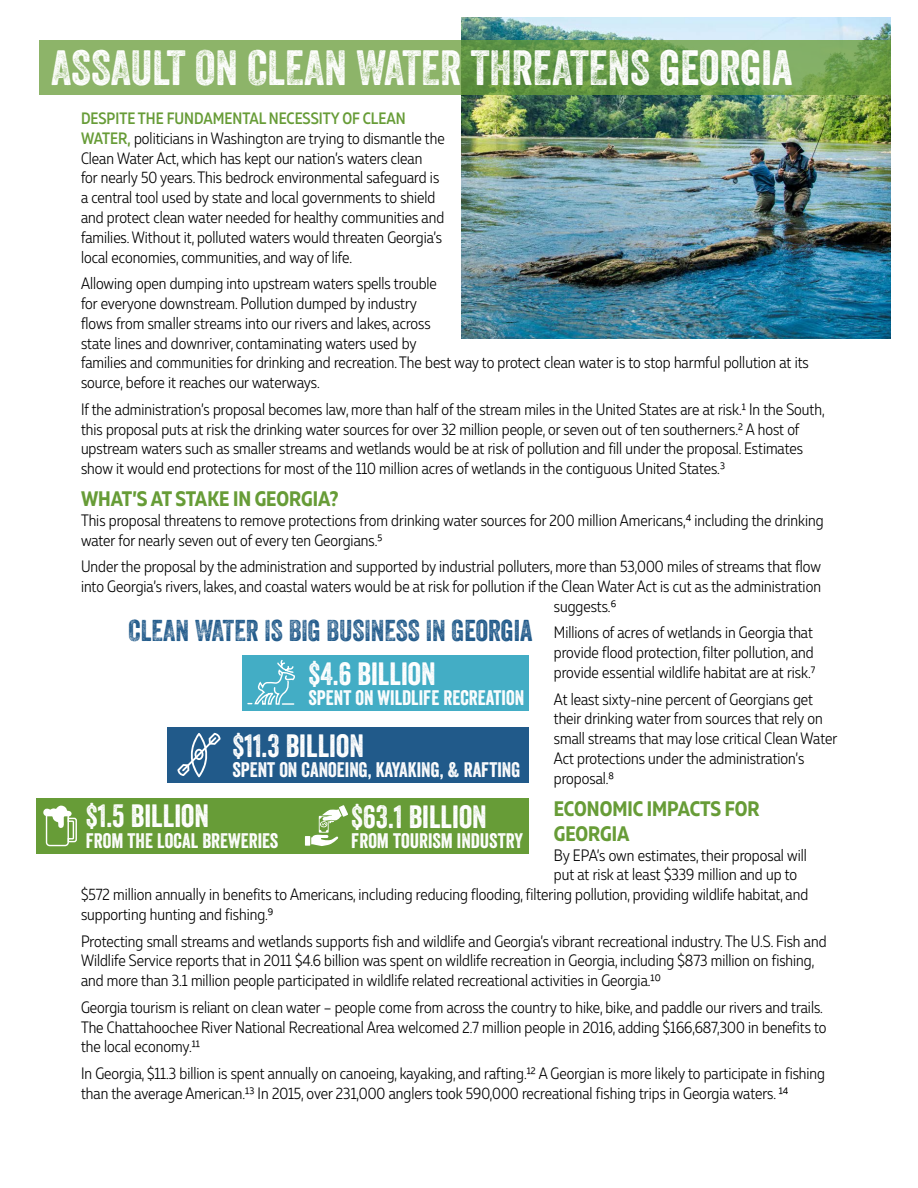
<style>
.page{position:relative;width:918px;height:1188px;background:#fff}
.page>*{position:absolute;margin:0;border:0;box-sizing:border-box;transform-origin:0 0}
.t1{font:48px "Veneer Two";color:#fff}
.t2{font:31.35px "Veneer";color:#fff}
.t3{font:29.25px "Veneer Two";color:#215a8a}
.t4{font:700 21px/25.2px "Muller Narrow";color:#679c37}
.t5{font:20.4px "Veneer";color:#fff}
.t6{font:300 16.5px/19.8px "Muller Narrow";color:#000}
.s1{font-weight:500;color:#679c37}
</style>
<div class="page">
<img style="left:461px;top:18px;width:430px;height:321px">
<div style="left:242px;top:656px;width:287px;height:55px;background:#43adc5"></div>
<svg style="left:247px;top:660px;width:48px;height:45px"></svg>
<div style="left:167px;top:728px;width:362px;height:55px;background:#215a8a"></div>
<svg style="left:177px;top:733px;width:44px;height:44px"></svg>
<div style="left:36px;top:798px;width:493px;height:55px;background:#679c37"></div>
<svg style="left:305px;top:805px;width:43px;height:41px"></svg>
<svg style="left:43px;top:805px;width:34px;height:42px"></svg>
<svg style="left:40px;top:40px;width:851px;height:55px;background:#7ba85b"></svg>
<h1 class="t1" style="left:51px;top:38px;width:743px">ASSAULT ON CLEAN WATER THREATENS GEORGIA</h1>
<p class="t6" style="left:81px;top:108px;width:365px"><span class="s1">DESPITE THE FUNDAMENTAL NECESSITY OF CLEAN WATER,</span> politicians in Washington are trying to dismantle the Clean Water Act, which has kept our nation’s waters clean<br>for nearly 50 years. This bedrock environmental safeguard is a central tool used by state and local governments to shield and protect clean water needed for healthy communities and families. Without it, polluted waters would threaten Georgia’s local economies, communities, and way of life.</p>
<p class="t6" style="left:81px;top:274px;width:729px">Allowing open dumping into upstream waters spells trouble<br>for everyone downstream. Pollution dumped by industry<br>flows from smaller streams into our rivers and lakes, across<br>state lines and downriver, contaminating waters used by<br>families and communities for drinking and recreation. The best way to protect clean water is to stop harmful pollution at its source, before it reaches our waterways.</p>
<p class="t6" style="left:81px;top:399px;width:745px">If the administration’s proposal becomes law, more than half of the stream miles in the United States are at risk.1 In the South, this proposal puts at risk the drinking water sources for over 32 million people, or seven out of ten southerners.2 A host of upstream waters such as smaller streams and wetlands would be at risk of pollution and fill under the proposal. Estimates show it would end protections for most of the 110 million acres of wetlands in the contiguous United States.3</p>
<p class="t4" style="left:81px;top:486px;width:259px">WHAT’S AT STAKE IN GEORGIA?</p>
<p class="t6" style="left:81px;top:510px;width:744px">This proposal threatens to remove protections from drinking water sources for 200 million Americans,4 including the drinking water for nearly seven out of every ten Georgians.5</p>
<p class="t6" style="left:81px;top:557px;width:742px">Under the proposal by the administration and supported by industrial polluters, more than 53,000 miles of streams that flow</p>
<p class="t6" style="left:81px;top:576px;width:741px">into Georgia’s rivers, lakes, and coastal waters would be at risk for pollution if the Clean Water Act is cut as the administration</p>
<p class="t6" style="left:554px;top:596px;width:64px">suggests.6</p>
<p class="t6" style="left:554px;top:623px;width:263px">Millions of acres of wetlands in Georgia that provide flood protection, filter pollution, and provide essential wildlife habitat are at risk.7</p>
<p class="t6" style="left:554px;top:689px;width:285px">At least sixty-nine percent of Georgians get their drinking water from sources that rely on small streams that may lose critical Clean Water Act protections under the administration’s proposal.8</p>
<p class="t4" style="left:554px;top:796px;width:207px">ECONOMIC IMPACTS FOR<br>GEORGIA</p>
<p class="t6" style="left:554px;top:845px;width:255px">By EPA’s own estimates, their proposal will</p>
<p class="t6" style="left:554px;top:865px;width:245px">put at risk at least $339 million and up to</p>
<p class="t6" style="left:81px;top:885px;width:729px">$572 million annually in benefits to Americans, including reducing flooding, filtering pollution, providing wildlife habitat, and</p>
<p class="t6" style="left:81px;top:904px;width:194px">supporting hunting and fishing.9</p>
<p class="t6" style="left:81px;top:931px;width:747px">Protecting small streams and wetlands supports fish and wildlife and Georgia’s vibrant recreational industry. The U.S. Fish and<br>Wildlife Service reports that in 2011 $4.6 billion was spent on wildlife recreation in Georgia, including $873 million on fishing, and more than 3.1 million people participated in wildlife related recreational activities in Georgia.10</p>
<p class="t6" style="left:81px;top:997px;width:747px">Georgia tourism is reliant on clean water – people come from across the country to hike, bike, and paddle our rivers and trails.<br>The Chattahoochee River National Recreational Area welcomed 2.7 million people in 2016, adding $166,687,300 in benefits to the local economy.11</p>
<p class="t6" style="left:81px;top:1063px;width:746px">In Georgia, $11.3 billion is spent annually on canoeing, kayaking, and rafting.12 A Georgian is more likely to participate in fishing than the average American.13 In 2015, over 231,000 anglers took 590,000 recreational fishing trips in Georgia waters. 14</p>
<h3 class="t3" style="left:129px;top:612px;width:406px">CLEAN WATER IS BIG BUSINESS IN GEORGIA</h3>
<h2 class="t2" style="left:308px;top:655px;width:129px">$4.6 BILLION</h2>
<p class="t5" style="left:308px;top:686px;width:217px">SPENT ON WILDLIFE RECREATION</p>
<h2 class="t2" style="left:232px;top:726px;width:133px">$11.3 BILLION</h2>
<p class="t5" style="left:232px;top:757px;width:289px">SPENT ON CANOEING, KAYAKING, &amp; RAFTING</p>
<h2 class="t2" style="left:86px;top:797px;width:125px">$1.5 BILLION</h2>
<p class="t5" style="left:86px;top:828px;width:194px">FROM THE LOCAL BREWERIES</p>
<h2 class="t2" style="left:351px;top:798px;width:137px">$63.1 BILLION</h2>
<p class="t5" style="left:351px;top:829px;width:173px">FROM TOURISM INDUSTRY</p>
</div>
